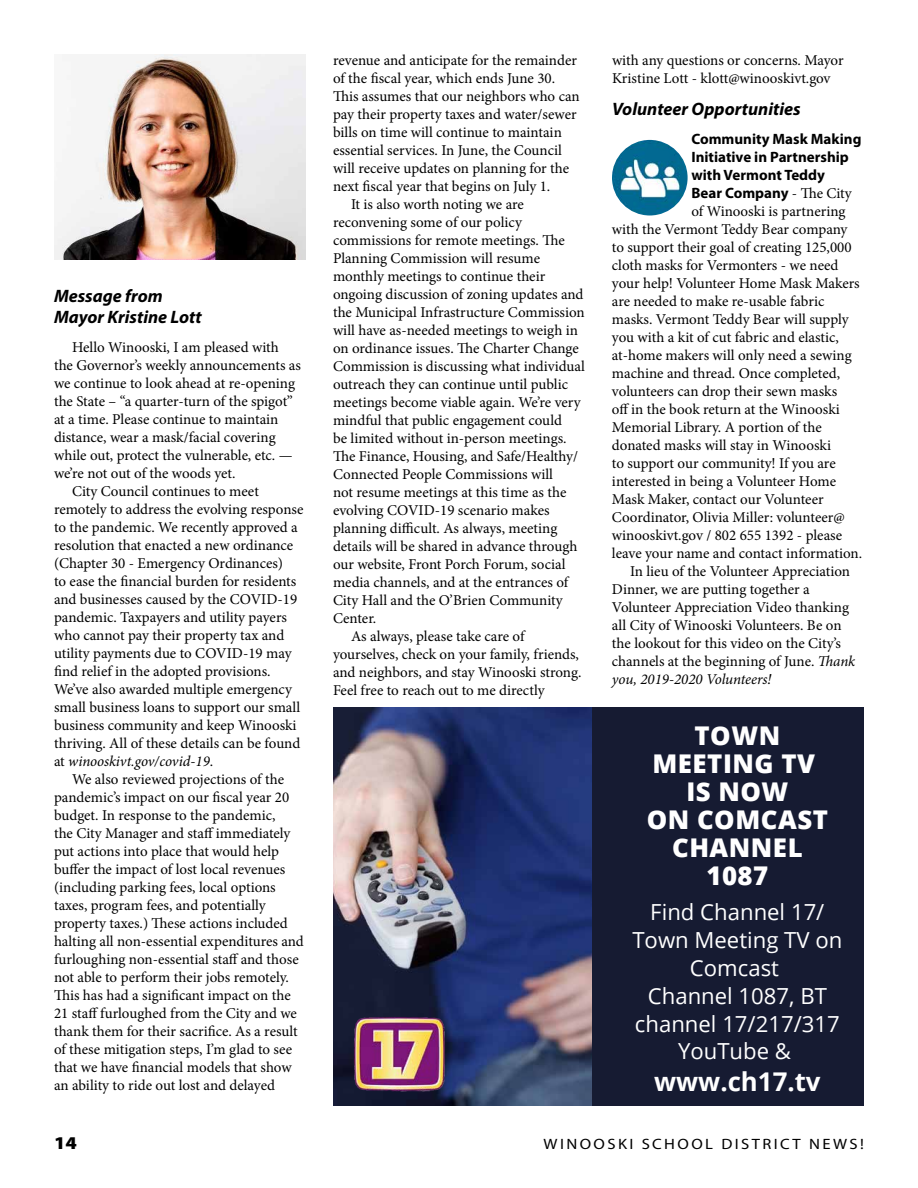
<style>
.page{position:relative;width:918px;height:1188px;background:#fff}
.page>*{position:absolute;margin:0;border:0;box-sizing:border-box;transform-origin:0 0}
.t1{font:800 25.8px/28px "Open Sans";letter-spacing:.02em;color:#fff;text-align:center}
.t2{font:700 25.8px "Open Sans";color:#fff}
.t3{font:22.05px/27.8px "Open Sans";color:#fff;text-align:center}
.t4{font:italic 700 18px/21px "Myriad Pro";color:#000}
.t5{font:900 18px "Myriad Pro";color:#000;scale:1.11 1}
.t6{font:15px/18px "Minion Pro";color:#000}
.t7{font:700 15px/18px "Myriad Pro";color:#000}
.t8{font:15px "Myriad Pro";letter-spacing:.145em;color:#000;scale:1.11 1}
.s1{font-style:italic}
.s2{font-family:"Minion Pro";font-weight:400}
</style>
<div class="page">
<img style="left:54px;top:54px;width:252px;height:205px">
<img style="left:612px;top:140px;width:76px;height:76px;border-radius:38px">
<img style="left:333px;top:708px;width:259px;height:398px">
<div style="left:592px;top:708px;width:272px;height:398px;background:#161b32"></div>
<img style="left:336px;top:995px;width:123px;height:103px">
<p class="t4" style="left:54px;top:285px;width:149px">Message from<br>Mayor Kristine Lott</p>
<p class="t6" style="left:54px;top:338px;width:248px;text-indent:18px">Hello Winooski, I am pleased with the Governor’s weekly announcements as we continue to look ahead at re-opening the State – “a quarter-turn of the spigot” at a time. Please continue to maintain distance, wear a mask/facial covering while out, protect the vulnerable, etc. — we’re not out of the woods yet.</p>
<p class="t6" style="left:54px;top:482px;width:251px;text-indent:18px">City Council continues to meet remotely to address the evolving response to the pandemic. We recently approved a resolution that enacted a new ordinance (Chapter 30 - Emergency Ordinances)<br>to ease the fnancial burden for residents and businesses caused by the COVID-19 pandemic. Taxpayers and utility payers who cannot pay their property tax and utility payments due to COVID-19 may fnd relief in the adopted provisions.<br>We’ve also awarded multiple emergency small business loans to support our small business community and keep Winooski thriving. All of these details can be found at <span class="s1">winooskivt.gov/covid-19</span>.</p>
<p class="t6" style="left:54px;top:770px;width:251px;text-indent:18px">We also reviewed projections of the pandemic’s impact on our fscal year 20 budget. In response to the pandemic,<br>the City Manager and staf immediately put actions into place that would help bufer the impact of lost local revenues (including parking fees, local options taxes, program fees, and potentially property taxes.) Tese actions included halting all non-essential expenditures and furloughing non-essential staf and those not able to perform their jobs remotely.<br>Tis has had a signifcant impact on the 21 staf furloughed from the City and we thank them for their sacrifce. As a result of these mitigation steps, I’m glad to see that we have fnancial models that show an ability to ride out lost and delayed</p>
<p class="t6" style="left:333px;top:51px;width:248px">revenue and anticipate for the remainder of the fscal year, which ends June 30.<br>Tis assumes that our neighbors who can pay their property taxes and water/sewer bills on time will continue to maintain essential services. In June, the Council will receive updates on planning for the next fscal year that begins on July 1.</p>
<p class="t6" style="left:333px;top:195px;width:254px;text-indent:18px">It is also worth noting we are reconvening some of our policy commissions for remote meetings. Te Planning Commission will resume monthly meetings to continue their ongoing discussion of zoning updates and the Municipal Infrastructure Commission will have as-needed meetings to weigh in on ordinance issues. Te Charter Change Commission is discussing what individual outreach they can continue until public meetings become viable again. We’re very mindful that public engagement could<br>be limited without in-person meetings.<br>Te Finance, Housing, and Safe/Healthy/ Connected People Commissions will<br>not resume meetings at this time as the evolving COVID-19 scenario makes planning difcult. As always, meeting details will be shared in advance through our website, Front Porch Forum, social media channels, and at the entrances of City Hall and the O’Brien Community Center.</p>
<p class="t6" style="left:333px;top:627px;width:250px;text-indent:18px">As always, please take care of yourselves, check on your family, friends, and neighbors, and stay Winooski strong.<br>Feel free to reach out to me directly</p>
<p class="t6" style="left:612px;top:51px;width:233px">with any questions or concerns. Mayor<br>Kristine Lott - klott@winooskivt.gov</p>
<p class="t4" style="left:612px;top:98px;width:190px">Volunteer Opportunities</p>
<p class="t7" style="left:691px;top:129px;width:172px">Community Mask Making<br>Initiative in Partnership with Vermont Teddy<br>Bear Company <span class="s2">- Te City of Winooski is partnering</span></p>
<p class="t6" style="left:612px;top:220px;width:252px">with the Vermont Teddy Bear company to support their goal of creating 125,000 cloth masks for Vermonters - we need your help! Volunteer Home Mask Makers are needed to make re-usable fabric masks. Vermont Teddy Bear will supply you with a kit of cut fabric and elastic, at-home makers will only need a sewing machine and thread. Once completed, volunteers can drop their sewn masks<br>of in the book return at the Winooski Memorial Library. A portion of the donated masks will stay in Winooski<br>to support our community! If you are interested in being a Volunteer Home Mask Maker, contact our Volunteer Coordinator, Olivia Miller: volunteer@ winooskivt.gov / 802 655 1392 - please leave your name and contact information.</p>
<p class="t6" style="left:612px;top:562px;width:245px;text-indent:18px">In lieu of the Volunteer Appreciation Dinner, we are putting together a Volunteer Appreciation Video thanking all City of Winooski Volunteers. Be on the lookout for this video on the City’s channels at the beginning of June. <span class="s1">Tank you, 2019-2020 Volunteers!</span></p>
<p class="t1" style="left:647px;top:720px;width:183px">TOWN<br>MEETING TV<br>IS NOW<br>ON COMCAST<br>CHANNEL<br>1087</p>
<p class="t3" style="left:632px;top:898px;width:211px">Find Channel 17/<br>Town Meeting TV on<br>Comcast<br>Channel 1087, BT channel 17/217/317<br>YouTube &amp;</p>
<p class="t2" style="left:654px;top:1063px;width:168px">www.ch17.tv</p>
<p class="t5" style="left:54px;top:1131px;width:22px">14</p>
<p class="t8" style="left:544px;top:1135px;width:290px">WINOOSKI SCHOOL DISTRICT NEWS!</p>
</div>
